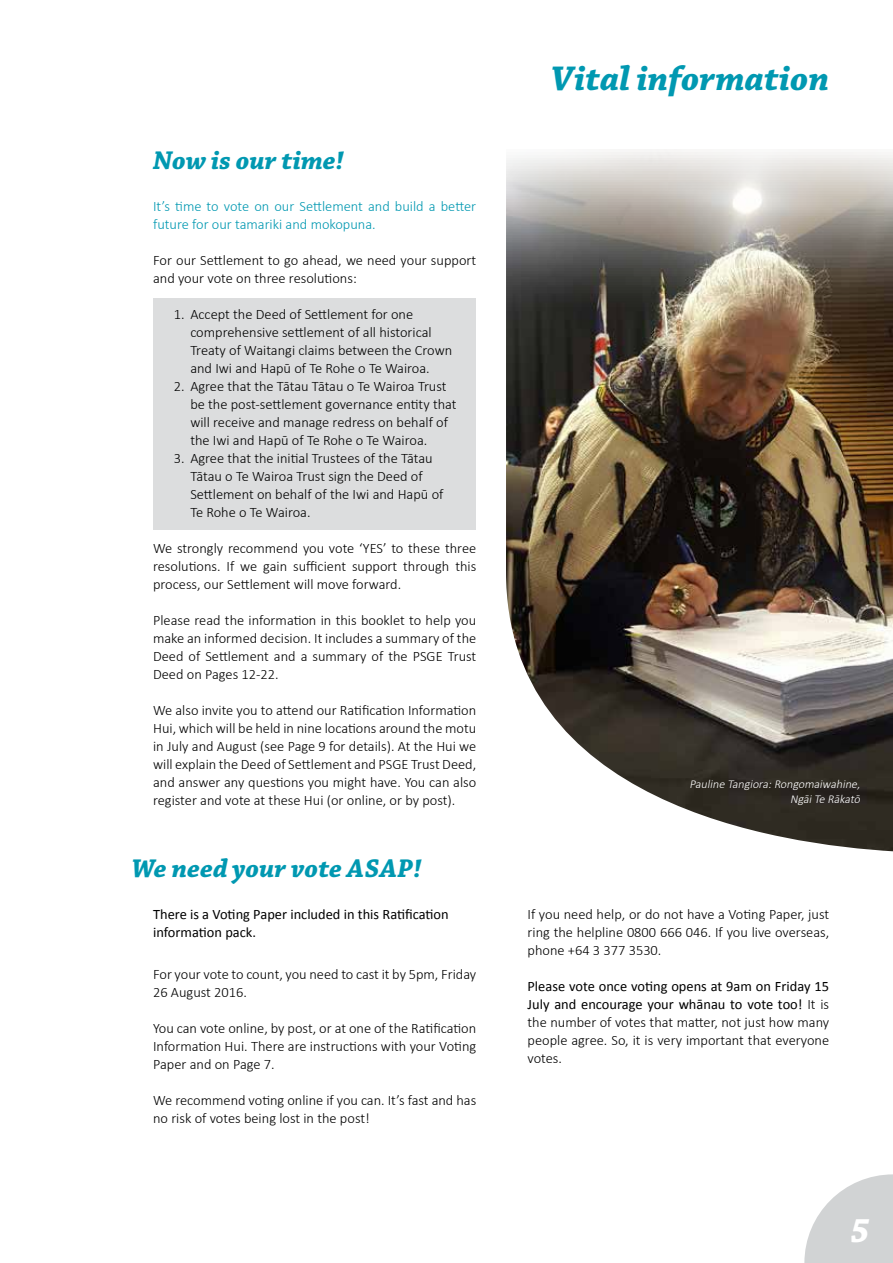
<style>
.page{position:relative;width:893px;height:1263px;background:#fff}
.page>*{position:absolute;margin:0;border:0;box-sizing:border-box;transform-origin:0 0}
.t1{font:italic 700 36px "Chaparral Pro";color:#0098b1}
.t2{font:italic 700 36px "Chaparral Pro";color:#fff}
.t3{font:italic 700 27px "Chaparral Pro";color:#0098b1}
.t4{font:300 14.4px/18px "Calibri";color:#000}
.t5{font:300 14.4px/18px "Calibri";color:#0098b1}
.t6{font:14.4px/18px "Calibri";color:#000}
.t7{font:italic 300 12px/14.4px "Calibri";color:#fff;text-align:right}
.s1{font-weight:400}
</style>
<div class="page">
<svg style="left:804px;top:1174px;width:89px;height:89px"></svg>
<div style="left:153px;top:298px;width:322px;height:231px;background:#dcddde"></div>
<img style="left:506px;top:149px;width:387px;height:702px">
<h2 class="t3" style="left:153px;top:144px;width:192px">Now is our time!</h2>
<p class="t5" style="left:153px;top:197px;width:325px">It’s time to vote on our Settlement and build a better future for our tamariki and mokopuna.</p>
<p class="t4" style="left:153px;top:251px;width:325px">For our Settlement to go ahead, we need your support and your vote on three resolutions:</p>
<p class="t4" style="left:190px;top:305px;width:263px;text-indent:-17px">1. Accept the Deed of Settlement for one comprehensive settlement of all historical Treaty of Waitangi claims between the Crown and Iwi and Hapū of Te Rohe o Te Wairoa.</p>
<p class="t4" style="left:190px;top:377px;width:268px;text-indent:-17px">2. Agree that the Tātau Tātau o Te Wairoa Trust be the post-settlement governance entity that will receive and manage redress on behalf of the Iwi and Hapū of Te Rohe o Te Wairoa.</p>
<p class="t4" style="left:190px;top:449px;width:255px;text-indent:-17px">3. Agree that the initial Trustees of the Tātau Tātau o Te Wairoa Trust sign the Deed of Settlement on behalf of the Iwi and Hapū of Te Rohe o Te Wairoa.</p>
<p class="t4" style="left:153px;top:539px;width:325px;text-align:justify">We strongly recommend you vote ‘YES’ to these three resolutions. If we gain sufficient support through this process, our Settlement will move forward.</p>
<p class="t4" style="left:153px;top:611px;width:325px;text-align:justify">Please read the information in this booklet to help you make an informed decision. It includes a summary of the Deed of Settlement and a summary of the PSGE Trust Deed on Pages 12-22.</p>
<p class="t4" style="left:153px;top:701px;width:325px;text-align:justify">We also invite you to attend our Ratification Information Hui, which will be held in nine locations around the motu in July and August (see Page 9 for details). At the Hui we will explain the Deed of Settlement and PSGE Trust Deed, and answer any questions you might have. You can also register and vote at these Hui (or online, or by post).</p>
<h2 class="t3" style="left:132px;top:852px;width:291px">We need your vote ASAP!</h2>
<p class="t6" style="left:153px;top:904px;width:297px">There is a Voting Paper included in this Ratification information pack.</p>
<p class="t4" style="left:153px;top:965px;width:325px">For your vote to count, you need to cast it by 5pm, Friday<br>26 August 2016.</p>
<p class="t4" style="left:153px;top:1019px;width:325px;text-align:justify">You can vote online, by post, or at one of the Ratification Information Hui. There are instructions with your Voting Paper and on Page 7.</p>
<p class="t4" style="left:153px;top:1091px;width:325px">We recommend voting online if you can. It’s fast and has no risk of votes being lost in the post!</p>
<h1 class="t1" style="left:551px;top:58px;width:280px">Vital information</h1>
<p class="t7" style="left:689px;top:777px;width:175px">Pauline Tangiora:Rongomaiwahine,<br>NgāiTe Rākatō</p>
<p class="t4" style="left:527px;top:905px;width:303px;text-align:justify">If you need help, or do not have a Voting Paper, just ring the helpline 0800 666 046. If you live overseas, phone +64 3 377 3530.</p>
<p class="t4" style="left:527px;top:977px;width:303px;text-align:justify"><span class="s1">Please vote once voting opens at 9am on Friday 15<br>July and encourage your whānau to vote too!</span> It is the number of votes that matter, not just how many people agree. So, it is very important that everyone votes.</p>
<h1 class="t2" style="left:851px;top:1209px;width:21px">5</h1>
</div>
